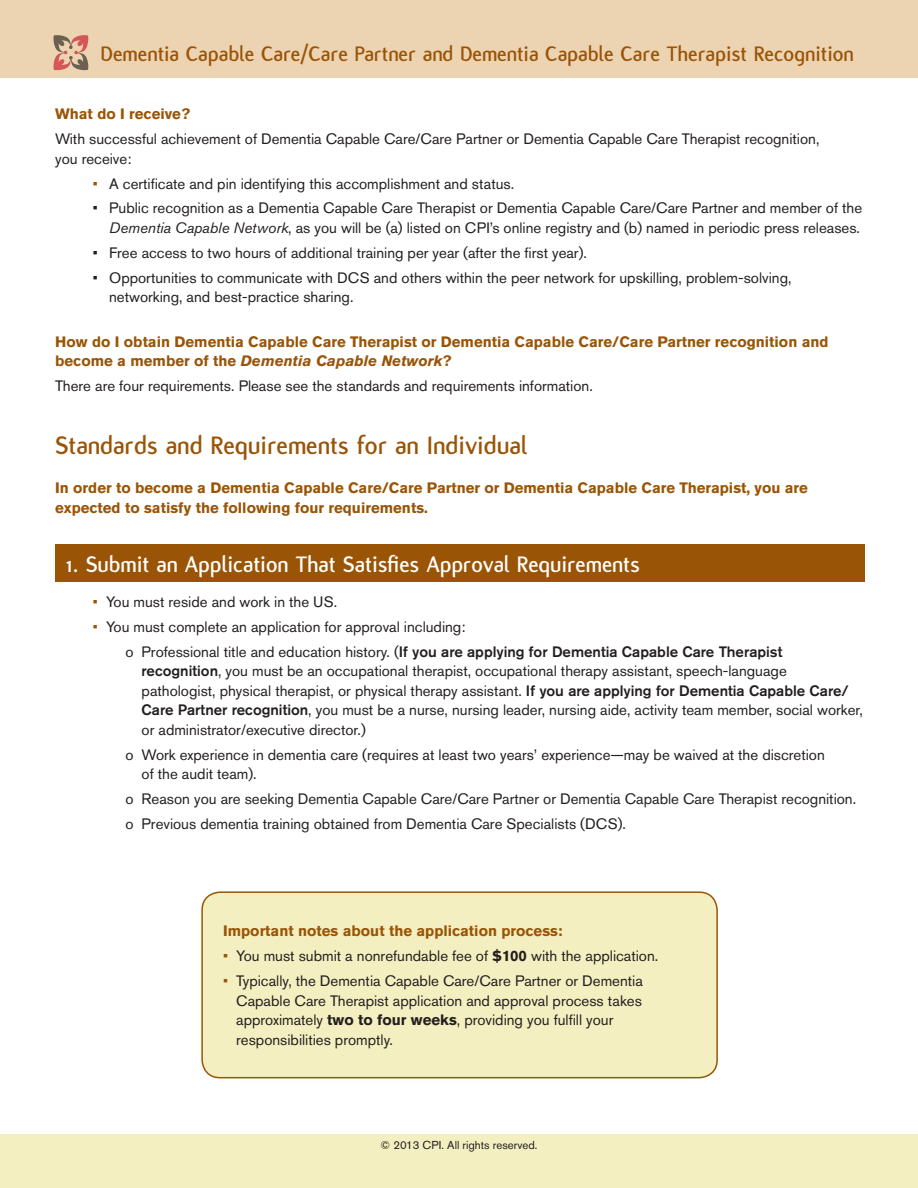
<style>
.page{position:relative;width:918px;height:1188px;background:#fff}
.page>*{position:absolute;margin:0;border:0;box-sizing:border-box;transform-origin:0 0}
.Basic_Copy{font:700 27px "Flux";color:#9a5406}
.t1{font:700 24px "Flux";color:#fff}
.Basic_Copy-2{font:700 22.5px "Flux";color:#9a5406}
.Basic_Copy-3{font:15px/19.5px "Akzidenz Grotesk Pro";color:#231f20}
.Basic_Copy-4{font:700 15px/19.5px "Akzidenz Grotesk Pro";color:#9a5406}
.t2{font:11.4px "Akzidenz Grotesk Pro";color:#231f20}
.s1{color:#9a5406}
.s2{font-style:italic}
.s3{font-weight:500}
.s4{font-weight:700}
</style>
<div class="page">
<div style="left:0;top:0;width:918px;height:77px;background:#ecd3b2"></div>
<div style="left:0;top:1134px;width:918px;height:54px;background:#f4efc0"></div>
<svg style="left:53px;top:35px;width:36px;height:36px"></svg>
<div style="left:55px;top:544px;width:810px;height:38px;background:#9a5406"></div>
<div style="left:202px;top:892px;width:515px;height:186px;background:#f4efc0;border-radius:18px"></div>
<div style="left:201px;top:891px;width:517px;height:187px;border:2px solid #9a5406;border-radius:18px"></div>
<p class="Basic_Copy-2" style="left:101px;top:41px;width:755px">Dementia Capable Care/Care Partner and Dementia Capable Care Therapist Recognition</p>
<p class="Basic_Copy-4" style="left:55px;top:104px;width:136px">What do I receive?</p>
<p class="Basic_Copy-3" style="left:55px;top:129px;width:766px">With successful achievement of Dementia Capable Care/Care Partner or Dementia Capable Care Therapist recognition, you receive:</p>
<p class="Basic_Copy-3" style="left:93px;top:174px;width:423px"><span class="s1">•</span> A certificate and pin identifying this accomplishment and status.</p>
<p class="Basic_Copy-3" style="left:93px;top:198px;width:771px;text-align:right">• Public recognition as a Dementia Capable Care Therapist or Dementia Capable Care/Care Partner and member of the<br><span class="s2">Dementia Capable Network</span>, as you will be (a) listed on CPI’s online registry and (b) named in periodic press releases.</p>
<p class="Basic_Copy-3" style="left:93px;top:243px;width:495px">• Free access to two hours of additional training per year (after the first year).</p>
<p class="Basic_Copy-3" style="left:109px;top:268px;width:684px;text-indent:-16px">• Opportunities to communicate with DCS and others within the peer network for upskilling, problem-solving, networking, and best-practice sharing.</p>
<p class="Basic_Copy-4" style="left:55px;top:331px;width:775px">How do I obtain Dementia Capable Care Therapist or Dementia Capable Care/Care Partner recognition and become a member of the <span class="s2">Dementia Capable Network</span>?</p>
<p class="Basic_Copy-3" style="left:55px;top:376px;width:539px">There are four requirements. Please see the standards and requirements information.</p>
<p class="Basic_Copy" style="left:55px;top:430px;width:474px">Standards and Requirements for an Individual</p>
<p class="Basic_Copy-4" style="left:55px;top:478px;width:754px">In order to become a Dementia Capable Care/Care Partner or Dementia Capable Care Therapist, you are expected to satisfy the following four requirements.</p>
<p class="t1" style="left:66px;top:551px;width:575px">1. Submit an Application That Satisfies Approval Requirements</p>
<p class="Basic_Copy-3" style="left:93px;top:592px;width:246px"><span class="s1">•</span> You must reside and work in the US.</p>
<p class="Basic_Copy-3" style="left:93px;top:617px;width:374px"><span class="s1">•</span> You must complete an application for approval including:</p>
<p class="Basic_Copy-3" style="left:142px;top:642px;width:723px;text-indent:-16px">o Professional title and education history. (<span class="s3">If you are applying for Dementia Capable Care Therapist recognition</span>, you must be an occupational therapist, occupational therapy assistant, speech-language pathologist, physical therapist, or physical therapy assistant. <span class="s3">If you are applying for Dementia Capable Care/ Care Partner recognition</span>, you must be a nurse, nursing leader, nursing aide, activity team member, social worker, or administrator/executive director.)</p>
<p class="Basic_Copy-3" style="left:142px;top:745px;width:685px;text-indent:-16px">o Work experience in dementia care (requires at least two years’ experience—may be waived at the discretion of the audit team).</p>
<p class="Basic_Copy-3" style="left:125px;top:789px;width:732px">o Reason you are seeking Dementia Capable Care/Care Partner or Dementia Capable Care Therapist recognition.</p>
<p class="Basic_Copy-3" style="left:125px;top:814px;width:502px">o Previous dementia training obtained from Dementia Care Specialists (DCS).</p>
<p class="Basic_Copy-4" style="left:223px;top:921px;width:341px">Important notes about the application process:</p>
<p class="Basic_Copy-3" style="left:223px;top:946px;width:437px"><span class="s1">•</span> You must submit a nonrefundable fee of <span class="s4">$100</span> with the application.</p>
<p class="Basic_Copy-3" style="left:236px;top:971px;width:408px;text-indent:-13px"><span class="s1">•</span> Typically, the Dementia Capable Care/Care Partner or Dementia Capable Care Therapist application and approval process takes approximately <span class="s4">two to four weeks</span>, providing you fulfill your responsibilities promptly.</p>
<p class="t2" style="left:381px;top:1137px;width:158px">© 2013 CPI. All rights reserved.</p>
</div>
